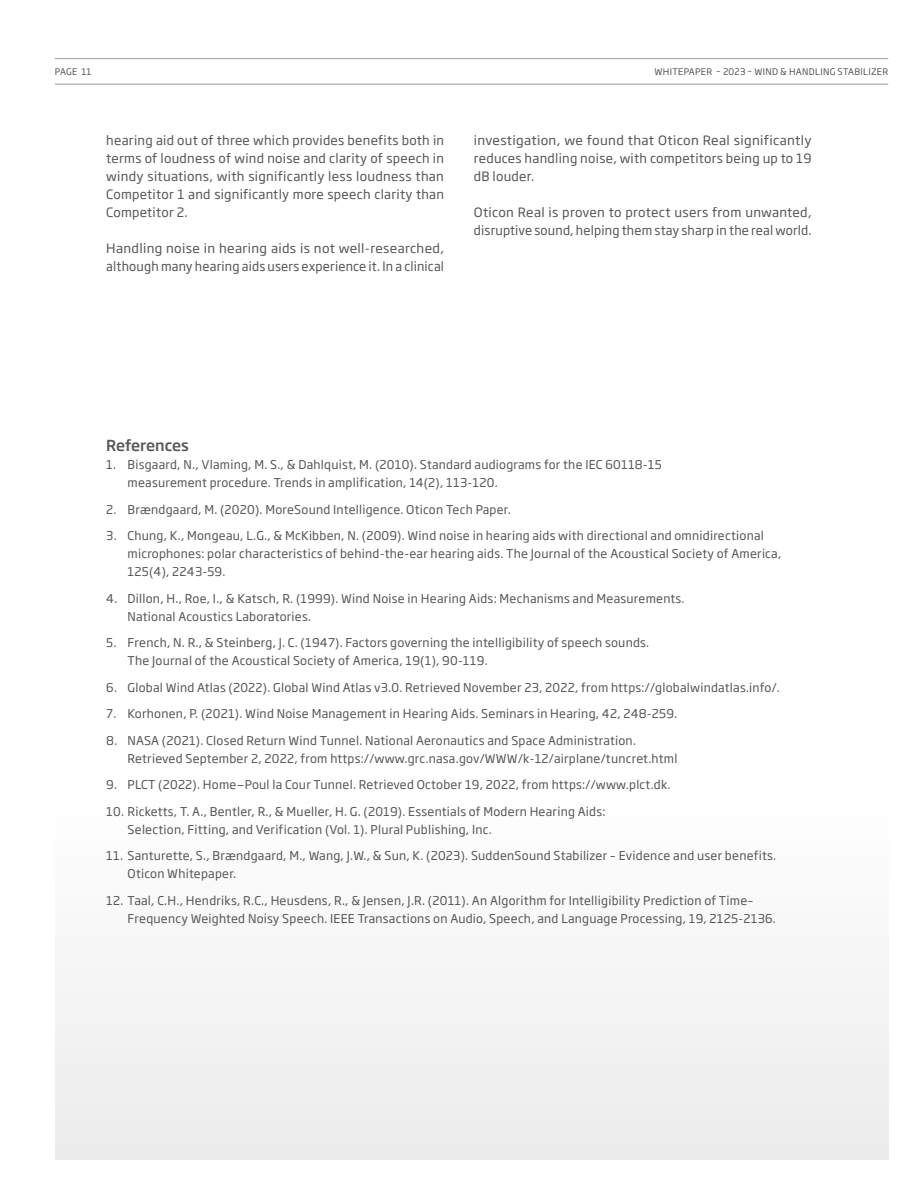
<style>
.page{position:relative;width:918px;height:1188px;background:#fff}
.page>*{position:absolute;margin:0;border:0;box-sizing:border-box;transform-origin:0 0}
.t1{font:500 15px "Soho Gothic Pro";letter-spacing:-.015em;color:#565655}
.t2{font:12.75px/18px "Soho Gothic Pro";letter-spacing:.02em;color:#565655;text-align:justify}
.t3{font:12px/18px "Soho Gothic Pro";letter-spacing:.02em;color:#565655}
.t4{font:9px "Soho Gothic Pro";letter-spacing:.035em;color:#565655}
</style>
<div class="page">
<div style="left:55px;top:802px;width:833px;height:358px;background:#f5f5f5"></div>
<hr style="left:55px;top:84px;width:833px;height:1px;background:#9d9996">
<hr style="left:55px;top:58px;width:833px;height:1px;background:#9d9996">
<p class="t4" style="left:55px;top:65px;width:38px">PAGE 11</p>
<p class="t4" style="left:655px;top:65px;width:235px">WHITEPAPER – 2023 – WIND &amp; HANDLING STABILIZER</p>
<p class="t2" style="left:106px;top:130px;width:339px">hearing aid out of three which provides benefits both in terms of loudness of wind noise and clarity of speech in windy situations, with significantly less loudness than Competitor 1 and significantly more speech clarity than Competitor 2.</p>
<p class="t2" style="left:106px;top:238px;width:339px">Handling noise in hearing aids is not well-researched, although many hearing aids users experience it. In a clinical</p>
<p class="t2" style="left:474px;top:130px;width:339px">investigation, we found that Oticon Real significantly reduces handling noise, with competitors being up to 19 dB louder.</p>
<p class="t2" style="left:474px;top:202px;width:339px">Oticon Real is proven to protect users from unwanted, disruptive sound, helping them stay sharp in the real world.</p>
<p class="t1" style="left:106px;top:434px;width:84px">References</p>
<p class="t3" style="left:128px;top:455px;width:536px;text-indent:-21px">1. Bisgaard, N., Vlaming, M. S., &amp; Dahlquist, M. (2010). Standard audiograms for the IEC 60118-15 measurement procedure. Trends in amplification, 14(2), 113-120.</p>
<p class="t3" style="left:106px;top:500px;width:406px">2. Brændgaard, M. (2020). MoreSound Intelligence. Oticon Tech Paper.</p>
<p class="t3" style="left:128px;top:526px;width:655px;text-indent:-21px">3. Chung, K., Mongeau, L.G., &amp; McKibben, N. (2009). Wind noise in hearing aids with directional and omnidirectional microphones: polar characteristics of behind-the-ear hearing aids. The Journal of the Acoustical Society of America,<br>125(4), 2243-59.</p>
<p class="t3" style="left:128px;top:589px;width:559px;text-indent:-21px">4. Dillon, H., Roe, I., &amp; Katsch, R. (1999). Wind Noise in Hearing Aids: Mechanisms and Measurements.<br>National Acoustics Laboratories.</p>
<p class="t3" style="left:128px;top:633px;width:523px;text-indent:-21px">5. French, N. R., &amp; Steinberg, J. C. (1947). Factors governing the intelligibility of speech sounds.<br>The Journal of the Acoustical Society of America, 19(1), 90-119.</p>
<p class="t3" style="left:106px;top:678px;width:675px">6. Global Wind Atlas (2022). Global Wind Atlas v3.0. Retrieved November 23, 2022, from https://globalwindatlas.info/.</p>
<p class="t3" style="left:106px;top:704px;width:573px">7. Korhonen, P. (2021). Wind Noise Management in Hearing Aids. Seminars in Hearing, 42, 248-259.</p>
<p class="t3" style="left:128px;top:731px;width:551px;text-indent:-21px">8. NASA (2021). Closed Return Wind Tunnel. National Aeronautics and Space Administration.<br>Retrieved September 2, 2022, from https://www.grc.nasa.gov/WWW/k-12/airplane/tuncret.html</p>
<p class="t3" style="left:106px;top:775px;width:566px">9. PLCT (2022). Home—Poul la Cour Tunnel. Retrieved October 19, 2022, from https://www.plct.dk.</p>
<p class="t3" style="left:128px;top:802px;width:480px;text-indent:-21px">10. Ricketts, T. A., Bentler, R., &amp; Mueller, H. G. (2019). Essentials of Modern Hearing Aids:<br>Selection, Fitting, and Verification (Vol. 1). Plural Publishing, Inc.</p>
<p class="t3" style="left:128px;top:846px;width:650px;text-indent:-21px">11. Santurette, S., Brændgaard, M., Wang, J.W., &amp; Sun, K. (2023). SuddenSound Stabilizer – Evidence and user benefits.<br>Oticon Whitepaper.</p>
<p class="t3" style="left:128px;top:891px;width:650px;text-indent:-21px">12. Taal, C.H., Hendriks, R.C., Heusdens, R., &amp; Jensen, J.R. (2011). An Algorithm for Intelligibility Prediction of Time–<br>Frequency Weighted Noisy Speech. IEEE Transactions on Audio, Speech, and Language Processing, 19, 2125-2136.</p>
</div>
